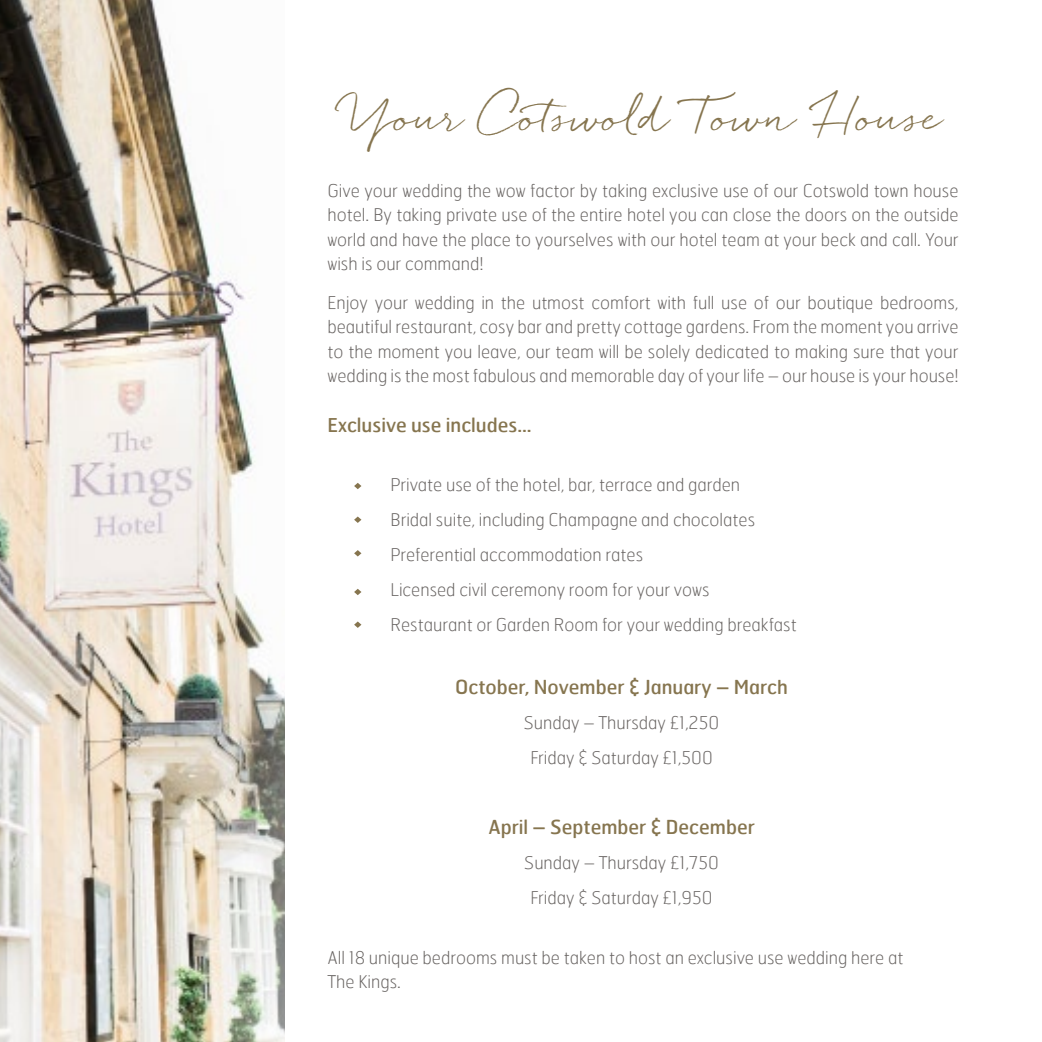
<style>
.page{position:relative;width:1042px;height:1042px;background:#fff}
.page>*{position:absolute;margin:0;border:0;box-sizing:border-box;transform-origin:0 0}
.t1{font:42px "Quickpen";color:#86754f}
.t2{font:19.25px "Hermes";color:#86754f}
.t3{font:100 17.5px/24.5px "Hermes";color:#696563;text-align:justify}
</style>
<div class="page">
<svg style="left:354px;top:483px;width:7px;height:6px"></svg>
<svg style="left:354px;top:516px;width:7px;height:7px"></svg>
<svg style="left:354px;top:550px;width:7px;height:6px"></svg>
<svg style="left:354px;top:589px;width:7px;height:6px"></svg>
<svg style="left:354px;top:621px;width:7px;height:7px"></svg>
<img style="left:0;top:0;width:284px;height:1042px">
<h1 class="t1" style="left:342px;top:92px;width:603px">Your Cotswold Town House</h1>
<p class="t3" style="left:327px;top:177px;width:632px">Give your wedding the wow factor by taking exclusive use of our Cotswold town house hotel. By taking private use of the entire hotel you can close the doors on the outside world and have the place to yourselves with our hotel team at your beck and call. Your wish is our command!</p>
<p class="t3" style="left:327px;top:289px;width:632px">Enjoy your wedding in the utmost comfort with full use of our boutique bedrooms, beautiful restaurant, cosy bar and pretty cottage gardens. From the moment you arrive to the moment you leave, our team will be solely dedicated to making sure that your wedding is the most fabulous and memorable day of your life – our house is your house!</p>
<p class="t2" style="left:327px;top:412px;width:205px">Exclusive use includes…</p>
<p class="t3" style="left:390px;top:467px;width:408px;line-height:35px;text-align:left">Private use of the hotel, bar, terrace and garden<br>Bridal suite, including Champagne and chocolates Preferential accommodation rates<br>Licensed civil ceremony room for your vows<br>Restaurant or Garden Room for your wedding breakfast</p>
<p class="t2" style="left:455px;top:674px;width:334px">October, November &amp; January – March</p>
<p class="t3" style="left:524px;top:704px;width:197px;line-height:35px;text-align:center">Sunday – Thursday £1,250<br>Friday &amp; Saturday £1,500</p>
<p class="t2" style="left:488px;top:814px;width:268px">April – September &amp; December</p>
<p class="t3" style="left:524px;top:844px;width:196px;line-height:35px;text-align:center">Sunday – Thursday £1,750<br>Friday &amp; Saturday £1,950</p>
<p class="t3" style="left:327px;top:944px;width:577px">All 18 unique bedrooms must be taken to host an exclusive use wedding here at<br>The Kings.</p>
</div>
